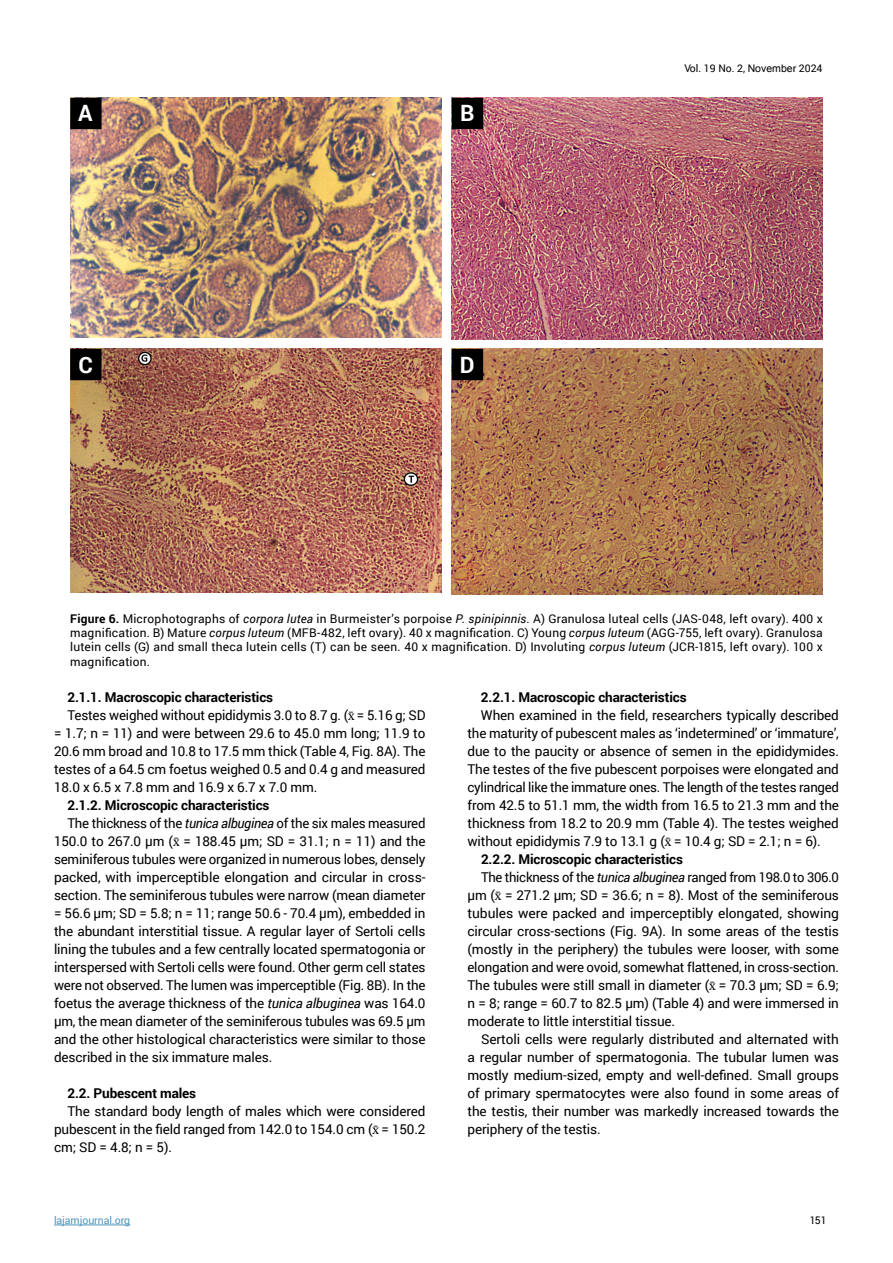
<style>
.page{position:relative;width:893px;height:1263px;background:#fff}
.page>*{position:absolute;margin:0;border:0;box-sizing:border-box;transform-origin:0 0}
.t1{font:700 22.5px "Roboto";color:#fff}
.Princ{font:13.5px/18px "Roboto";letter-spacing:-.01em;color:#000;text-align:justify}
.Princ-2{font:700 13.5px "Roboto";letter-spacing:-.01em;color:#000}
._8pt_just{font:12px/14.4px "Roboto";letter-spacing:.015em;color:#000;text-align:justify}
.t2{font:10.5px "Roboto";color:#000}
.t3{font:10.5px "Roboto";letter-spacing:-.005em;color:#4e97bd}
.s1{font-family:"Arial"}
.s2{font-weight:700}
.s3{font-style:italic}
.s4{font-family:"STIX Two Math"}
</style>
<div class="page">
<hr style="left:54px;top:1225px;width:76px;height:1px;background:#4e97bd">
<img style="left:70px;top:97px;width:372px;height:241px">
<img style="left:451px;top:97px;width:372px;height:243px">
<img style="left:70px;top:349px;width:372px;height:243px">
<img style="left:451px;top:349px;width:372px;height:246px">
<div style="left:71px;top:99px;width:30px;height:29px;background:#000"></div>
<div style="left:70px;top:98px;width:32px;height:31px;border:2px solid #000"></div>
<div style="left:453px;top:99px;width:29px;height:29px;background:#000"></div>
<div style="left:452px;top:98px;width:31px;height:31px;border:2px solid #000"></div>
<div style="left:71px;top:350px;width:30px;height:29px;background:#000"></div>
<div style="left:70px;top:349px;width:32px;height:31px;border:2px solid #000"></div>
<div style="left:453px;top:350px;width:29px;height:29px;background:#000"></div>
<div style="left:452px;top:349px;width:31px;height:31px;border:2px solid #000"></div>
<p class="t1" style="left:78px;top:97px;width:16px">A</p>
<p class="t1" style="left:460px;top:98px;width:16px">B</p>
<p class="t1" style="left:79px;top:349px;width:16px">C</p>
<p class="t1" style="left:460px;top:349px;width:16px">D</p>
<p class="t2" style="left:684px;top:61px;width:140px">Vol. 19 No. 2, <span class="s1">Novembe</span>r 2024</p>
<p class="_8pt_just" style="left:70px;top:611px;width:754px"><span class="s2">Figure 6.</span> Microphotographs of <span class="s3">corpora lutea</span> in Burmeister’s porpoise <span class="s3">P. spinipinnis</span>. A) Granulosa luteal cells (JAS-048, left ovary). 400 x magnification. B) Mature <span class="s3">corpus luteum</span> (MFB-482, left ovary). 40 x magnification. C) Young <span class="s3">corpus luteum</span> (AGG-755, left ovary). Granulosa lutein cells (G) and small theca lutein cells (T) can be seen. 40 x magnification. D) Involuting <span class="s3">corpus luteum</span> (JCR-1815, left ovary). 100 x magnification.</p>
<p class="Princ-2" style="left:68px;top:688px;width:207px">2.1.1. Macroscopic characteristics</p>
<p class="Princ" style="left:54px;top:706px;width:373px;text-indent:14px">Testes weighed without epididymis 3.0 to 8.7 g. (<span class="s4">x̄</span>= 5.16 g; SD = 1.7; n = 11) and were between 29.6 to 45.0 mm long; 11.9 to 20.6 mm broad and 10.8 to 17.5 mm thick (Table 4, Fig. 8A). The testes of a 64.5 cm foetus weighed 0.5 and 0.4 g and measured 18.0 x 6.5 x 7.8 mm and 16.9 x 6.7 x 7.0 mm.</p>
<p class="Princ-2" style="left:68px;top:796px;width:204px">2.1.2. Microscopic characteristics</p>
<p class="Princ" style="left:54px;top:814px;width:373px;text-indent:14px">The thickness of the <span class="s3">tunica albuginea</span> of the six males measured 150.0 to 267.0 µm (<span class="s4">x̄</span>= 188.45 µm; SD = 31.1; n = 11) and the seminiferous tubules were organized in numerous lobes, densely packed, with imperceptible elongation and circular in cross&shy;section. The seminiferous tubules were narrow (mean diameter = 56.6 µm; SD = 5.8; n = 11; range 50.6 - 70.4 µm), embedded in the abundant interstitial tissue. A regular layer of Sertoli cells lining the tubules and a few centrally located spermatogonia or interspersed with Sertoli cells were found. Other germ cell states were not observed. The lumen was imperceptible (Fig. 8B). In the foetus the average thickness of the <span class="s3">tunica albuginea</span> was 164.0 µm, the mean diameter of the seminiferous tubules was 69.5 µm and the other histological characteristics were similar to those described in the six immature males.</p>
<p class="Princ-2" style="left:68px;top:1084px;width:130px">2.2. Pubescent males</p>
<p class="Princ" style="left:54px;top:1102px;width:373px;text-indent:14px">The standard body length of males which were considered pubescent in the field ranged from 142.0 to 154.0 cm (<span class="s4">x̄</span>= 150.2 cm; SD = 4.8; n = 5).</p>
<p class="Princ-2" style="left:481px;top:688px;width:207px">2.2.1. Macroscopic characteristics</p>
<p class="Princ" style="left:467px;top:706px;width:373px;text-indent:13px">When examined in the field, researchers typically described the maturity of pubescent males as ‘indetermined’ or ‘immature’, due to the paucity or absence of semen in the epididymides.<br>The testes of the five pubescent porpoises were elongated and cylindrical like the immature ones. The length of the testes ranged from 42.5 to 51.1 mm, the width from 16.5 to 21.3 mm and the thickness from 18.2 to 20.9 mm (Table 4). The testes weighed without epididymis 7.9 to 13.1 g (<span class="s4">x̄</span>= 10.4 g; SD = 2.1; n = 6).</p>
<p class="Princ-2" style="left:481px;top:850px;width:204px">2.2.2. Microscopic characteristics</p>
<p class="Princ" style="left:467px;top:868px;width:373px;text-indent:14px">The thickness of the <span class="s3">tunica albuginea</span> ranged from 198.0 to 306.0 µm (<span class="s4">x̄</span>= 271.2 µm; SD = 36.6; n = 8). Most of the seminiferous tubules were packed and imperceptibly elongated, showing circular cross-sections (Fig. 9A). In some areas of the testis (mostly in the periphery) the tubules were looser, with some elongation and were ovoid, somewhat flattened, in cross-section.<br>The tubules were still small in diameter (<span class="s4">x̄</span>= 70.3 µm; SD = 6.9; n = 8; range = 60.7 to 82.5 µm) (Table 4) and were immersed in moderate to little interstitial tissue.</p>
<p class="Princ" style="left:467px;top:1030px;width:373px;text-indent:14px">Sertoli cells were regularly distributed and alternated with a regular number of spermatogonia. The tubular lumen was mostly medium-sized, empty and well-defined. Small groups of primary spermatocytes were also found in some areas of the testis, their number was markedly increased towards the periphery of the testis.</p>
<p class="t3" style="left:54px;top:1213px;width:78px">lajamjournal.org</p>
<p class="t2" style="left:810px;top:1213px;width:19px">151</p>
</div>
